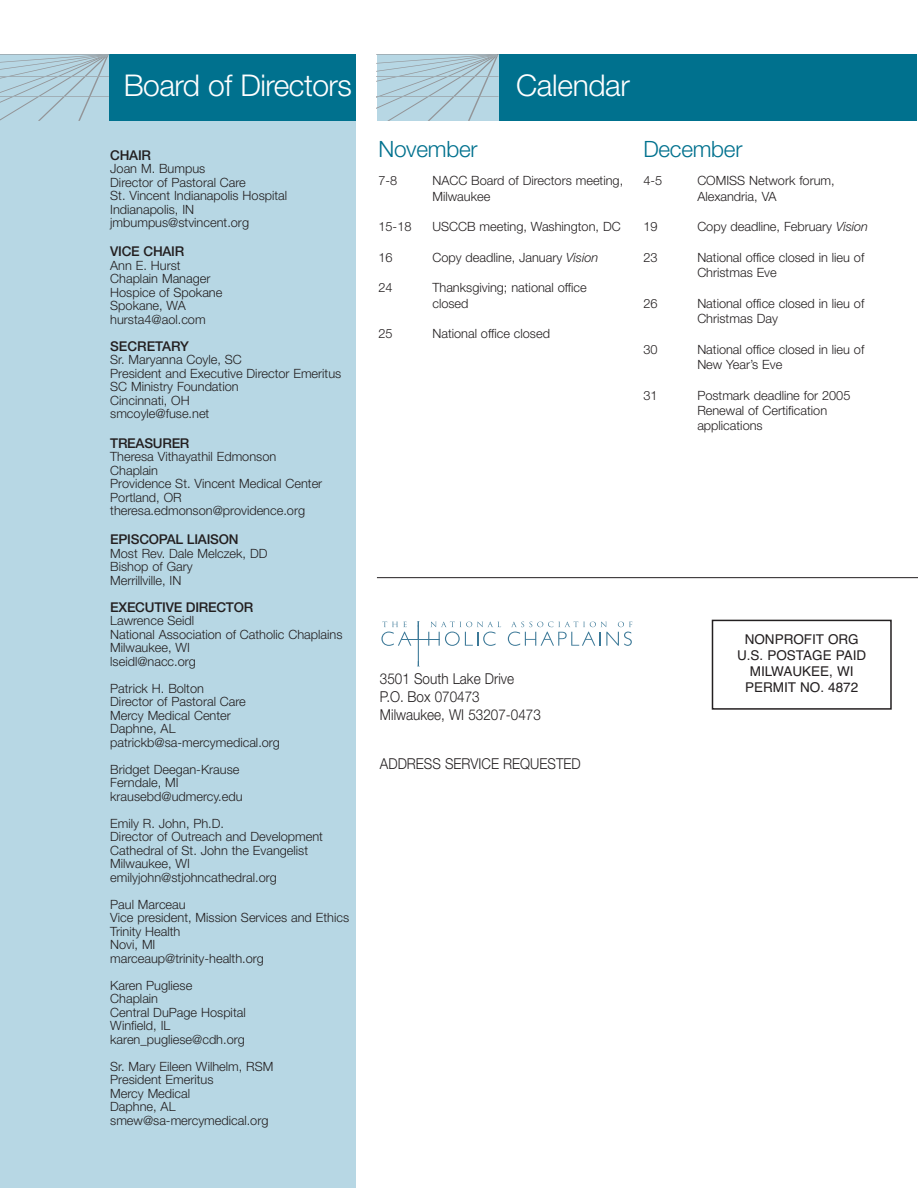
<style>
.page{position:relative;width:918px;height:1188px;background:#fff}
.page>*{position:absolute;margin:0;border:0;box-sizing:border-box;transform-origin:0 0}
.t1{font:300 30px "Helvetica Neue";letter-spacing:-.015em;color:#fff}
.t2{font:300 22.5px "Helvetica Neue";letter-spacing:-.01em;color:#00718e}
.t3{font:300 15px/18px "Helvetica Neue";color:#231f20;scale:.9 1}
.t4{font:500 13.5px "Helvetica Neue";letter-spacing:-.015em;color:#231f20}
.t5{font:13.5px/16.2px "Helvetica";color:#231f20;text-align:center}
.t6{font:300 12.75px/13.5px "Helvetica Neue";color:#231f20}
.s1{font-style:italic}
</style>
<div class="page">
<div style="left:0;top:121px;width:355px;height:1067px;background:#b7d7e4"></div>
<hr style="left:377px;top:577px;width:541px;height:1px;background:#231f20">
<div style="left:0;top:54px;width:355px;height:67px;background:#00718e"></div>
<svg style="left:0;top:54px;width:110px;height:67px"></svg>
<div style="left:377px;top:54px;width:539px;height:67px;background:#00718e"></div>
<svg style="left:377px;top:54px;width:122px;height:67px"></svg>
<div style="left:712px;top:620px;width:180px;height:90px;border:2px solid #231f20"></div>
<svg style="left:508px;top:622px;width:124px;height:24px"></svg>
<svg style="left:381px;top:621px;width:120px;height:45px"></svg>
<h1 class="t1" style="left:124px;top:74px;width:230px">Board of Directors</h1>
<h1 class="t1" style="left:516px;top:74px;width:115px">Calendar</h1>
<p class="t4" style="left:110px;top:150px;width:42px">CHAIR</p>
<p class="t6" style="left:110px;top:163px;width:179px">Joan M. Bumpus<br>Director of Pastoral Care<br>St. Vincent Indianapolis Hospital<br>Indianapolis, IN jmbumpus@stvincent.org</p>
<p class="t4" style="left:110px;top:247px;width:76px">VICE CHAIR</p>
<p class="t6" style="left:110px;top:260px;width:114px">Ann E. Hurst<br>Chaplain Manager<br>Hospice of Spokane<br>Spokane, WA hursta4@aol.com</p>
<p class="t4" style="left:110px;top:341px;width:80px">SECRETARY</p>
<p class="t6" style="left:110px;top:354px;width:233px">Sr. Maryanna Coyle, SC<br>President and Executive Director Emeritus<br>SC Ministry Foundation<br>Cincinnati, OH<br>smcoyle@fuse.net</p>
<p class="t4" style="left:110px;top:438px;width:81px">TREASURER</p>
<p class="t6" style="left:110px;top:451px;width:214px">Theresa Vithayathil Edmonson<br>Chaplain<br>Providence St. Vincent Medical Center<br>Portland, OR theresa.edmonson@providence.org</p>
<p class="t4" style="left:110px;top:535px;width:130px">EPISCOPAL LIAISON</p>
<p class="t6" style="left:110px;top:548px;width:159px">Most Rev. Dale Melczek, DD<br>Bishop of Gary<br>Merrillville, IN</p>
<p class="t4" style="left:110px;top:602px;width:145px">EXECUTIVE DIRECTOR</p>
<p class="t6" style="left:110px;top:615px;width:234px">Lawrence Seidl<br>National Association of Catholic Chaplains<br>Milwaukee, WI<br>lseidl@nacc.org</p>
<p class="t6" style="left:110px;top:683px;width:171px">Patrick H. Bolton<br>Director of Pastoral Care<br>Mercy Medical Center<br>Daphne, AL patrickb@sa-mercymedical.org</p>
<p class="t6" style="left:110px;top:764px;width:134px">Bridget Deegan-Krause<br>Ferndale, MI krausebd@udmercy.edu</p>
<p class="t6" style="left:110px;top:818px;width:214px">Emily R. John, Ph.D.<br>Director of Outreach and Development<br>Cathedral of St. John the Evangelist<br>Milwaukee, WI emilyjohn@stjohncathedral.org</p>
<p class="t6" style="left:110px;top:899px;width:240px">Paul Marceau<br>Vice president, Mission Services and Ethics<br>Trinity Health<br>Novi, MI<br>marceaup@trinity-health.org</p>
<p class="t6" style="left:110px;top:980px;width:137px">Karen Pugliese<br>Chaplain<br>Central DuPage Hospital<br>Winfield, IL karen_pugliese@cdh.org</p>
<p class="t6" style="left:110px;top:1061px;width:165px">Sr. Mary Eileen Wilhelm, RSM<br>President Emeritus<br>Mercy Medical<br>Daphne, AL smew@sa-mercymedical.org</p>
<h2 class="t2" style="left:378px;top:141px;width:101px">November</h2>
<p class="t6" style="left:378px;top:175px;width:20px">7-8</p>
<p class="t6" style="left:432px;top:174px;width:192px;line-height:15.3px">NACC Board of Directors meeting,<br>Milwaukee</p>
<p class="t6" style="left:378px;top:221px;width:35px">15-18</p>
<p class="t6" style="left:432px;top:221px;width:190px">USCCB meeting, Washington, DC</p>
<p class="t6" style="left:378px;top:252px;width:16px">16</p>
<p class="t6" style="left:432px;top:252px;width:167px">Copy deadline, January <span class="s1">Vision</span></p>
<p class="t6" style="left:378px;top:282px;width:16px">24</p>
<p class="t6" style="left:432px;top:281px;width:156px;line-height:15.3px">Thanksgiving; national office closed</p>
<p class="t6" style="left:378px;top:328px;width:16px">25</p>
<p class="t6" style="left:432px;top:328px;width:119px">National office closed</p>
<h2 class="t2" style="left:643px;top:141px;width:101px">December</h2>
<p class="t6" style="left:643px;top:175px;width:20px">4-5</p>
<p class="t6" style="left:697px;top:174px;width:139px;line-height:15.3px">COMISS Network forum,<br>Alexandria, VA</p>
<p class="t6" style="left:643px;top:221px;width:16px">19</p>
<p class="t6" style="left:697px;top:221px;width:172px">Copy deadline, February <span class="s1">Vision</span></p>
<p class="t6" style="left:643px;top:252px;width:16px">23</p>
<p class="t6" style="left:697px;top:251px;width:169px;line-height:15.3px">National office closed in lieu of<br>Christmas Eve</p>
<p class="t6" style="left:643px;top:298px;width:16px">26</p>
<p class="t6" style="left:697px;top:297px;width:169px;line-height:15.3px">National office closed in lieu of<br>Christmas Day</p>
<p class="t6" style="left:643px;top:344px;width:16px">30</p>
<p class="t6" style="left:697px;top:343px;width:169px;line-height:15.3px">National office closed in lieu of<br>New Year’s Eve</p>
<p class="t6" style="left:643px;top:389px;width:16px">31</p>
<p class="t6" style="left:697px;top:389px;width:155px;line-height:15.3px">Postmark deadline for 2005<br>Renewal of Certification applications</p>
<p class="t3" style="left:380px;top:671px;width:180px">3501 South Lake Drive<br>P.O. Box 070473<br>Milwaukee, WI 53207-0473</p>
<p class="t3" style="left:380px;top:757px;width:225px">ADDRESS SERVICE REQUESTED</p>
<p class="t5" style="left:737px;top:632px;width:131px">NONPROFIT ORG<br>U.S. POSTAGE PAID<br>MILWAUKEE, WI<br>PERMIT NO. 4872</p>
</div>
